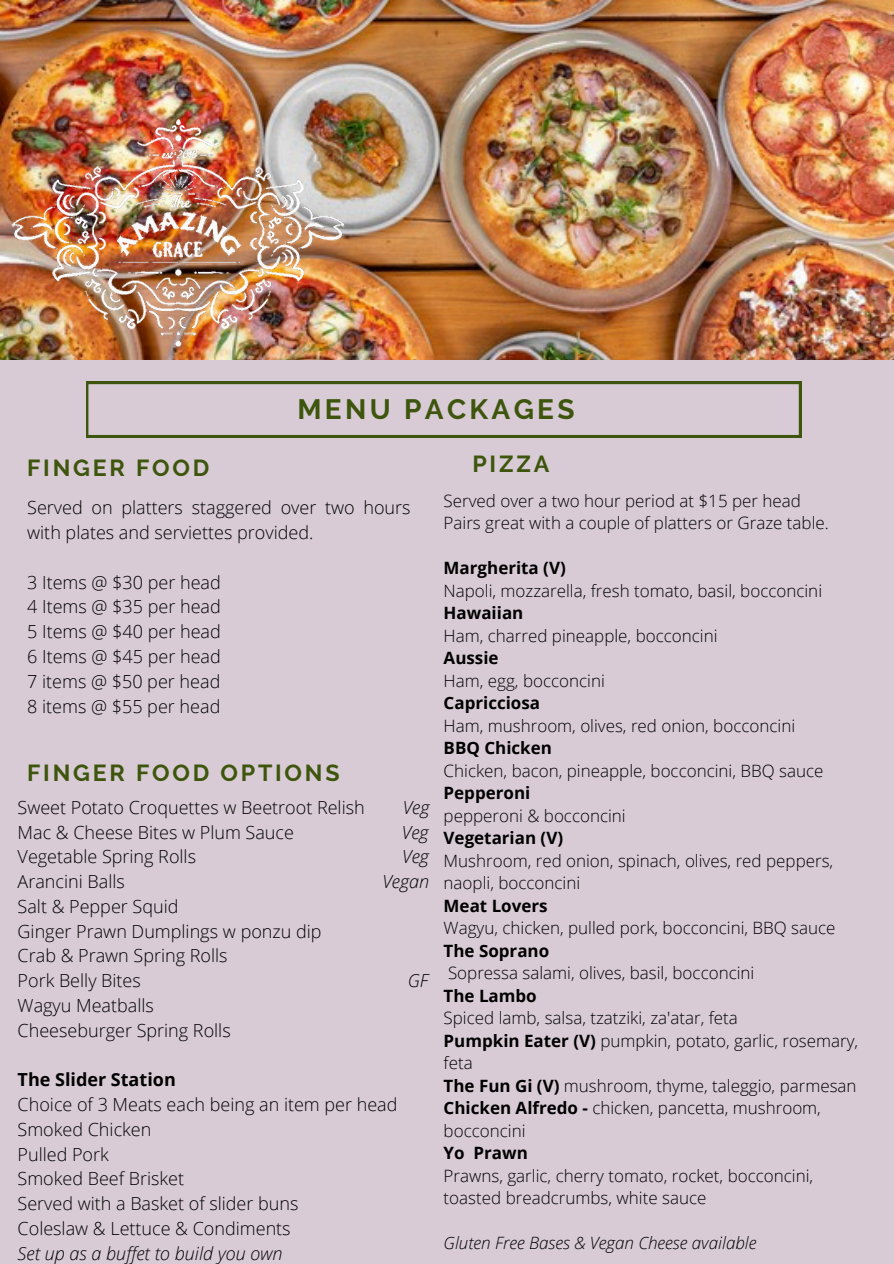
<style>
.page{position:relative;width:894px;height:1264px;background:#fff}
.page>*{position:absolute;margin:0;border:0;box-sizing:border-box;transform-origin:0 0}
.t1{font:700 27.9px "Raleway";letter-spacing:.12em;color:#3d550c}
.t2{font:700 23.25px "Raleway";letter-spacing:.12em;color:#3d550c}
.t3{font:300 18px/24.8px "Open Sans";color:#000}
.t4{font:italic 300 18px "Open Sans";color:#000}
.t5{font:700 18px "Open Sans";color:#000}
.t6{font:300 16.95px/22.5px "Open Sans";color:#000}
.t7{font:700 16.95px "Open Sans";color:#000}
.t8{font:italic 300 16.95px "Open Sans";color:#000}
.s1{font-weight:700}
</style>
<div class="page">
<div style="left:0;top:0;width:893px;height:1263px;background:#d8cbd5"></div>
<svg style="left:86px;top:382px;width:714px;height:55px"></svg>
<img style="left:0;top:0;width:893px;height:359px">
<img style="left:0;top:54px;width:356px;height:355px">
<p class="t1" style="left:297px;top:392px;width:278px">MENU PACKAGES</p>
<p class="t2" style="left:27px;top:454px;width:184px">FINGER FOOD</p>
<p class="t2" style="left:472px;top:450px;width:78px">PIZZA</p>
<h2 class="t3" style="left:27px;top:495px;width:385px">Served on platters staggered over two hours with plates and serviettes provided.</h2>
<h2 class="t3" style="left:27px;top:569px;width:195px">3 Items @ $30 per head</h2>
<p class="t3" style="left:27px;top:594px;width:195px">4 Items @ $35 per head</p>
<p class="t3" style="left:27px;top:619px;width:195px">5 Items @ $40 per head</p>
<p class="t3" style="left:27px;top:643px;width:195px">6 Items @ $45 per head</p>
<p class="t3" style="left:27px;top:668px;width:195px">7 items @ $50 per head</p>
<p class="t3" style="left:27px;top:693px;width:195px">8 items @ $55 per head</p>
<p class="t2" style="left:27px;top:759px;width:314px">FINGER FOOD OPTIONS</p>
<p class="t3" style="left:18px;top:794px;width:348px">Sweet Potato Croquettes w Beetroot Relish</p>
<p class="t4" style="left:402px;top:794px;width:28px">Veg</p>
<p class="t3" style="left:18px;top:819px;width:278px">Mac &amp; Cheese Bites w Plum Sauce</p>
<p class="t4" style="left:402px;top:819px;width:28px">Veg</p>
<p class="t3" style="left:18px;top:844px;width:180px">Vegetable Spring Rolls</p>
<p class="t4" style="left:402px;top:844px;width:28px">Veg</p>
<p class="t3" style="left:18px;top:868px;width:109px">Arancini Balls</p>
<p class="t4" style="left:382px;top:869px;width:48px">Vegan</p>
<p class="t3" style="left:18px;top:893px;width:162px">Salt &amp; Pepper Squid</p>
<p class="t3" style="left:18px;top:918px;width:305px">Ginger Prawn Dumplings w ponzu dip</p>
<p class="t3" style="left:18px;top:943px;width:211px">Crab &amp; Prawn Spring Rolls</p>
<p class="t3" style="left:18px;top:967px;width:125px">Pork Belly Bites</p>
<p class="t4" style="left:407px;top:968px;width:22px">GF</p>
<p class="t3" style="left:18px;top:992px;width:138px">Wagyu Meatballs</p>
<p class="t3" style="left:18px;top:1017px;width:214px">Cheeseburger Spring Rolls</p>
<p class="t5" style="left:18px;top:1067px;width:160px">The Slider Station</p>
<p class="t3" style="left:18px;top:1091px;width:381px">Choice of 3 Meats each being an item per head</p>
<p class="t3" style="left:18px;top:1116px;width:135px">Smoked Chicken</p>
<p class="t3" style="left:18px;top:1141px;width:93px">Pulled Pork</p>
<p class="t3" style="left:18px;top:1165px;width:168px">Smoked Beef Brisket</p>
<p class="t3" style="left:18px;top:1190px;width:282px">Served with a Basket of slider buns</p>
<p class="t3" style="left:18px;top:1215px;width:274px">Coleslaw &amp; Lettuce &amp; Condiments</p>
<p class="t4" style="left:18px;top:1240px;width:266px">Set up as a buffet to build you own</p>
<p class="t6" style="left:443px;top:488px;width:359px">Served over a two hour period at $15 per head</p>
<p class="t6" style="left:443px;top:511px;width:386px">Pairs great with a couple of platters or Graze table.</p>
<h2 class="t7" style="left:443px;top:556px;width:124px">Margherita (V)</h2>
<p class="t6" style="left:443px;top:578px;width:380px">Napoli, mozzarella, fresh tomato, basil, bocconcini</p>
<p class="t7" style="left:443px;top:601px;width:81px">Hawaiian</p>
<p class="t6" style="left:443px;top:623px;width:275px">Ham, charred pineapple, bocconcini</p>
<p class="t7" style="left:443px;top:646px;width:56px">Aussie</p>
<p class="t6" style="left:443px;top:668px;width:163px">Ham, egg, bocconcini</p>
<p class="t7" style="left:443px;top:691px;width:98px">Capricciosa</p>
<p class="t6" style="left:443px;top:713px;width:353px">Ham, mushroom, olives, red onion, bocconcini</p>
<p class="t7" style="left:443px;top:736px;width:110px">BBQ Chicken</p>
<p class="t6" style="left:443px;top:758px;width:381px">Chicken, bacon, pineapple, bocconcini, BBQ sauce</p>
<p class="t7" style="left:443px;top:781px;width:88px">Pepperoni</p>
<p class="t6" style="left:443px;top:803px;width:184px">pepperoni &amp; bocconcini</p>
<p class="t7" style="left:443px;top:826px;width:121px">Vegetarian (V)</p>
<p class="t6" style="left:443px;top:848px;width:391px">Mushroom, red onion, spinach, olives, red peppers, naopli, bocconcini</p>
<p class="t7" style="left:443px;top:893px;width:105px">Meat Lovers</p>
<p class="t6" style="left:443px;top:916px;width:393px">Wagyu, chicken, pulled pork, bocconcini, BBQ sauce</p>
<p class="t7" style="left:443px;top:938px;width:107px">The Soprano</p>
<p class="t6" style="left:448px;top:961px;width:308px">Sopressa salami, olives, basil, bocconcini</p>
<p class="t7" style="left:443px;top:983px;width:95px">The Lambo</p>
<p class="t6" style="left:443px;top:1006px;width:295px">Spiced lamb, salsa, tzatziki, za'atar, feta</p>
<p class="t6" style="left:443px;top:1028px;width:416px"><span class="s1">Pumpkin Eater (V)</span> pumpkin, potato, garlic, rosemary, feta</p>
<p class="t6" style="left:443px;top:1073px;width:414px"><span class="s1">The Fun Gi (V)</span> mushroom, thyme, taleggio, parmesan</p>
<p class="t6" style="left:443px;top:1096px;width:379px"><span class="s1">Chicken Alfredo -</span> chicken, pancetta, mushroom, bocconcini</p>
<p class="t7" style="left:443px;top:1141px;width:86px">Yo Prawn</p>
<p class="t6" style="left:443px;top:1163px;width:371px">Prawns, garlic, cherry tomato, rocket, bocconcini, toasted breadcrumbs, white sauce</p>
<p class="t8" style="left:443px;top:1231px;width:314px">Gluten Free Bases &amp; Vegan Cheese available</p>
</div>
